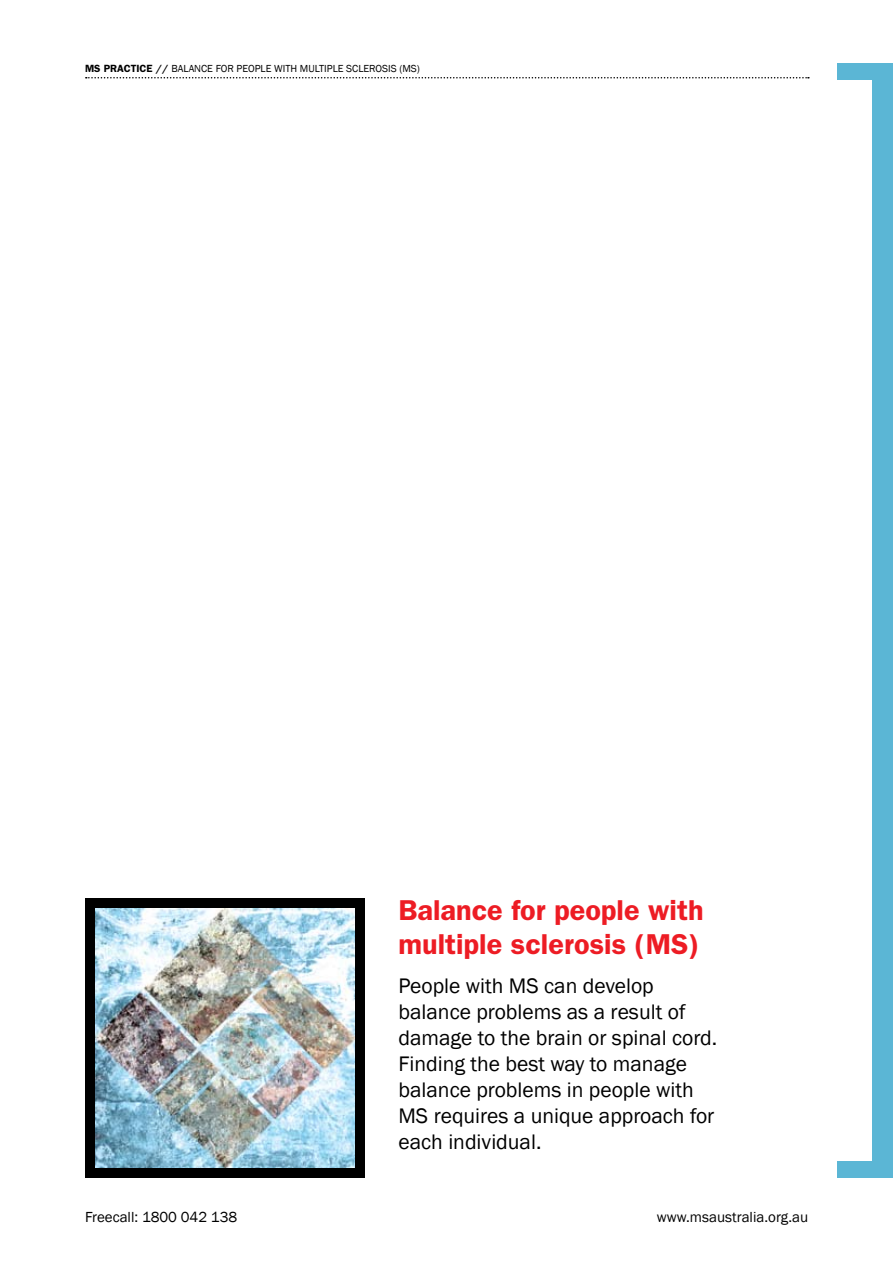
<style>
.page{position:relative;width:893px;height:1263px;background:#fff}
.page>*{position:absolute;margin:0;border:0;box-sizing:border-box;transform-origin:0 0}
.t1{font:600 28.8px/34.7px "Franklin Gothic";color:#ed1c24}
.t2{font:21.6px/26px "Franklin Gothic";color:#000}
.t3{font:15px "Franklin Gothic";color:#000}
.t4{font:10.5px "Franklin Gothic";color:#000}
.s1{font-weight:600}
</style>
<div class="page">
<div style="left:838px;top:64px;width:55px;height:1114px;background:#5bb6d5"></div>
<div style="left:830px;top:81px;width:42px;height:1080px;background:#fff"></div>
<svg style="left:86px;top:77px;width:723px;height:1px"></svg>
<div style="left:85px;top:898px;width:279px;height:280px;background:#000"></div>
<img style="left:95px;top:908px;width:259px;height:260px">
<p class="t4" style="left:85px;top:62px;width:336px"><span class="s1">MS Practice //</span> Balance for people with multiple sclerosis (MS)</p>
<h1 class="t1" style="left:398px;top:891px;width:307px">Balance for people with multiple sclerosis (MS)</h1>
<p class="t2" style="left:398px;top:973px;width:320px">People with MS can develop balance problems as a result of damage to the brain or spinal cord.<br>Finding the best way to manage balance problems in people with<br>MS requires a unique approach for each individual.</p>
<p class="t3" style="left:85px;top:1208px;width:154px">Freecall: 1800 042 138</p>
<p class="t3" style="left:657px;top:1208px;width:153px">www.msaustralia.org.au</p>
</div>
